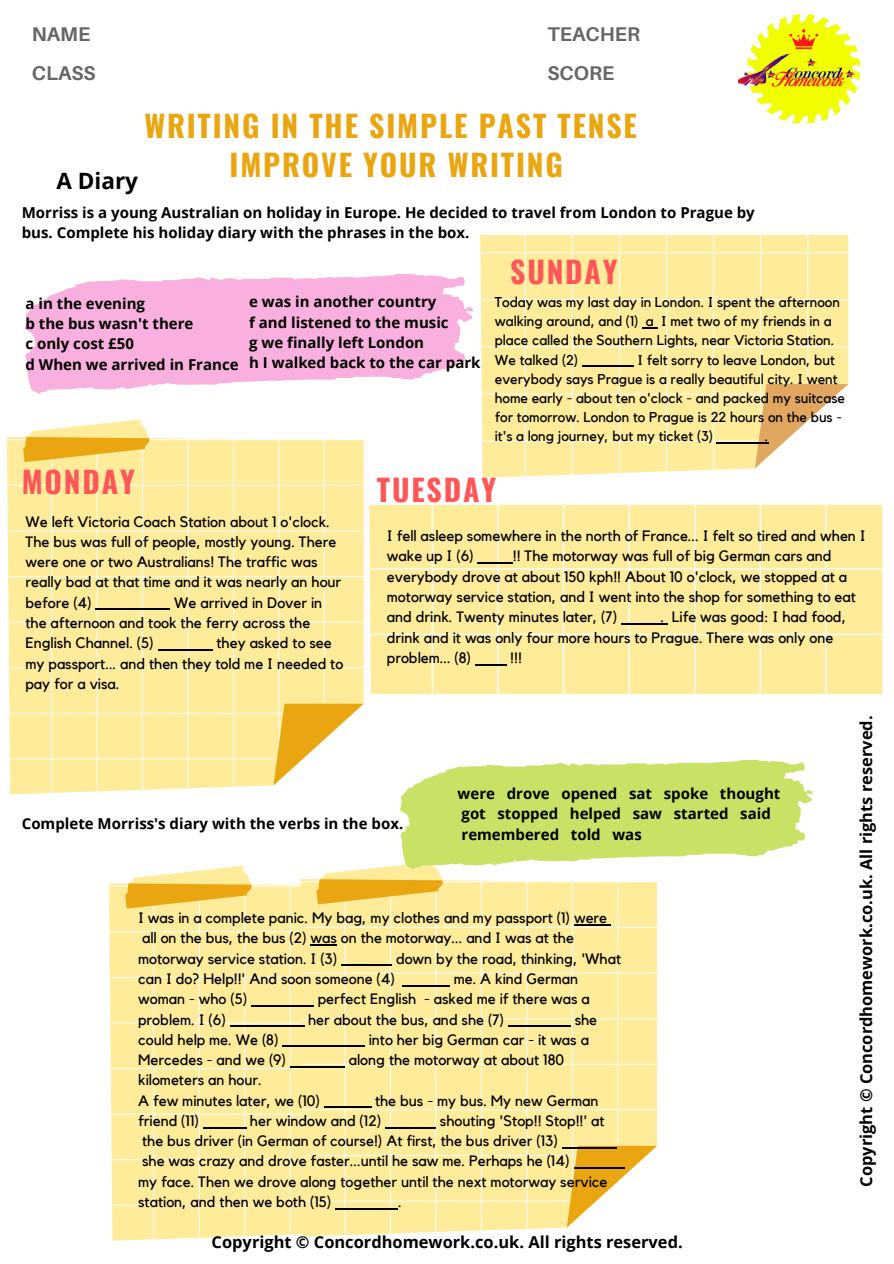
<style>
.page{position:relative;width:894px;height:1264px;background:#fff}
.page>*{position:absolute;margin:0;border:0;box-sizing:border-box;transform-origin:0 0}
.t1{font:700 29.85px "Oswald";letter-spacing:.06em;color:#e9a610}
.t2{font:700 29.85px "Oswald";letter-spacing:.06em;color:#ff5757}
.t3{font:700 22.5px "Open Sans";color:#000}
.t4{font:700 19.8px "Aileron";color:#666}
.t5{font:700 16.35px "Open Sans";color:#000}
.t6{font:15px/20.2px "Kollektif";color:#000}
.t7{font:700 15px/20.2px "Open Sans";color:#000}
.t8{font:14.25px/19.2px "Kollektif";color:#000}
</style>
<div class="page">
<svg style="left:24px;top:274px;width:449px;height:119px;fill:#f9b0de"></svg>
<svg style="left:7px;top:419px;width:142px;height:375px"></svg>
<svg style="left:7px;top:438px;width:267px;height:355px;fill:#ffec9a"></svg>
<svg style="left:23px;top:437px;width:340px;height:348px;background:#fde99a"></svg>
<svg style="left:480px;top:235px;width:276px;height:241px;fill:#ffec9a"></svg>
<svg style="left:496px;top:235px;width:352px;height:233px;background:#fdeaa0"></svg>
<svg style="left:369px;top:505px;width:22px;height:189px;background:#ffeda0"></svg>
<div style="left:391px;top:505px;width:491px;height:189px;background:#ffec9a"></div>
<svg style="left:109px;top:865px;width:142px;height:375px"></svg>
<svg style="left:109px;top:884px;width:207px;height:355px;background:#ffeea9"></svg>
<svg style="left:125px;top:883px;width:175px;height:348px;background:#fde998"></svg>
<svg style="left:300px;top:865px;width:142px;height:371px;fill:#ffec9a"></svg>
<svg style="left:300px;top:880px;width:268px;height:355px;background:#fdeda5"></svg>
<svg style="left:316px;top:879px;width:340px;height:348px;background:#fce99a"></svg>
<svg style="left:399px;top:760px;width:414px;height:109px"></svg>
<img style="left:738px;top:14px;width:123px;height:110px">
<svg style="left:642px;top:327px;width:15px;height:1px"></svg>
<hr style="left:581px;top:365px;width:52px;height:2px;background:#000">
<hr style="left:716px;top:442px;width:48px;height:1px;background:#000">
<hr style="left:96px;top:609px;width:74px;height:1px;background:#000">
<hr style="left:158px;top:649px;width:54px;height:1px;background:#000">
<hr style="left:477px;top:562px;width:36px;height:1px;background:#000">
<hr style="left:621px;top:623px;width:39px;height:1px;background:#000">
<hr style="left:475px;top:664px;width:31px;height:1px;background:#000">
<hr style="left:574px;top:924px;width:33px;height:1px;background:#000">
<svg style="left:310px;top:944px;width:27px;height:1px"></svg>
<hr style="left:341px;top:964px;width:51px;height:1px;background:#000">
<hr style="left:402px;top:985px;width:47px;height:1px;background:#000">
<hr style="left:251px;top:1005px;width:63px;height:1px;background:#000">
<hr style="left:230px;top:1025px;width:74px;height:1px;background:#000">
<hr style="left:508px;top:1025px;width:62px;height:1px;background:#000">
<hr style="left:282px;top:1045px;width:82px;height:2px;background:#000">
<hr style="left:290px;top:1066px;width:55px;height:1px;background:#000">
<hr style="left:324px;top:1106px;width:47px;height:1px;background:#000">
<hr style="left:203px;top:1126px;width:43px;height:2px;background:#000">
<hr style="left:385px;top:1126px;width:51px;height:2px;background:#000">
<hr style="left:561px;top:1147px;width:55px;height:1px;background:#000">
<hr style="left:573px;top:1167px;width:51px;height:1px;background:#000">
<hr style="left:335px;top:1208px;width:63px;height:1px;background:#000">
<p class="t4" style="left:32px;top:21px;width:60px">NAME</p>
<p class="t4" style="left:32px;top:61px;width:65px">CLASS</p>
<p class="t4" style="left:547px;top:21px;width:94px">TEACHER</p>
<p class="t4" style="left:547px;top:61px;width:68px">SCORE</p>
<p class="t1" style="left:144px;top:103px;width:494px">WRITING IN THE SIMPLE PAST TENSE</p>
<p class="t3" style="left:56px;top:165px;width:83px">A Diary</p>
<p class="t1" style="left:229px;top:142px;width:335px">IMPROVE YOUR WRITING</p>
<p class="t7" style="left:22px;top:202px;width:734px">Morriss is a young Australian on holiday in Europe. He decided to travel from London to Prague by bus. Complete his holiday diary with the phrases in the box.</p>
<p class="t7" style="left:25px;top:293px;width:121px">a in the evening</p>
<p class="t7" style="left:25px;top:313px;width:169px">b the bus wasn't there</p>
<p class="t7" style="left:25px;top:333px;width:110px">c only cost £50</p>
<p class="t7" style="left:25px;top:354px;width:214px">d When we arrived in France</p>
<p class="t7" style="left:249px;top:291px;width:189px">e was in another country</p>
<p class="t7" style="left:249px;top:311px;width:201px">f and listened to the music</p>
<p class="t7" style="left:249px;top:332px;width:176px">g we finally left London</p>
<p class="t7" style="left:249px;top:352px;width:233px">h I walked back to the car park</p>
<p class="t2" style="left:510px;top:248px;width:109px">SUNDAY</p>
<p class="t8" style="left:494px;top:293px;width:346px">Today was my last day in London. I spent the afternoon walking around, and (1) a I met two of my friends in a place called the Southern Lights, near Victoria Station.<br>We talked (2)</p>
<p class="t8" style="left:494px;top:350px;width:351px;text-indent:143px">I felt sorry to leave London, but everybody says Prague is a really beautiful city. I went home early - about ten o'clock - and packed my suitcase for tomorrow. London to Prague is 22 hours on the bus - it's a long journey, but my ticket (3)</p>
<p class="t8" style="left:764px;top:427px;width:5px">.</p>
<p class="t2" style="left:22px;top:458px;width:115px">MONDAY</p>
<p class="t2" style="left:377px;top:466px;width:121px">TUESDAY</p>
<p class="t6" style="left:25px;top:512px;width:317px">We left Victoria Coach Station about 1 o'clock.<br>The bus was full of people, mostly young. There were one or two Australians! The traffic was really bad at that time and it was nearly an hour before (4)</p>
<p class="t6" style="left:25px;top:593px;width:298px;text-indent:149px">We arrived in Dover in the afternoon and took the ferry across the<br>English Channel. (5)</p>
<p class="t6" style="left:25px;top:633px;width:319px;text-indent:191px">they asked to see my passport... and then they told me I needed to pay for a visa.</p>
<p class="t6" style="left:387px;top:526px;width:480px">I fell asleep somewhere in the north of France... I felt so tired and when I wake up I (6)</p>
<p class="t6" style="left:387px;top:546px;width:470px;text-indent:126px">!! The motorway was full of big German cars and everybody drove at about 150 kph!! About 10 o'clock, we stopped at a motorway service station, and I went into the shop for something to eat and drink. Twenty minutes later, (7)</p>
<p class="t6" style="left:387px;top:607px;width:460px;text-indent:273px">. Life was good: I had food, drink and it was only four more hours to Prague. There was only one problem... (8)</p>
<p class="t6" style="left:510px;top:648px;width:13px">!!!</p>
<p class="t7" style="left:22px;top:813px;width:383px">Complete Morriss's diary with the verbs in the box.</p>
<p class="t7" style="left:457px;top:783px;width:324px">were drove opened sat spoke thought got stopped helped saw started said remembered told was</p>
<p class="t6" style="left:138px;top:908px;width:470px">I was in a complete panic. My bag, my clothes and my passport (1) were all on the bus, the bus (2) was on the motorway... and I was at the motorway service station. I (3)</p>
<p class="t6" style="left:396px;top:948px;width:226px">down by the road, thinking, 'What</p>
<p class="t6" style="left:138px;top:969px;width:258px">can I do? Help!!' And soon someone (4)</p>
<p class="t6" style="left:453px;top:969px;width:126px">me. A kind German</p>
<p class="t6" style="left:138px;top:989px;width:111px">woman - who (5)</p>
<p class="t6" style="left:318px;top:989px;width:273px">perfect English - asked me if there was a</p>
<p class="t6" style="left:138px;top:1009px;width:89px">problem. I (6)</p>
<p class="t6" style="left:308px;top:1009px;width:197px">her about the bus, and she (7)</p>
<p class="t6" style="left:574px;top:1009px;width:24px">she</p>
<p class="t6" style="left:138px;top:1030px;width:142px">could help me. We (8)</p>
<p class="t6" style="left:368px;top:1030px;width:222px">into her big German car - it was a</p>
<p class="t6" style="left:138px;top:1050px;width:149px">Mercedes - and we (9)</p>
<p class="t6" style="left:349px;top:1050px;width:217px">along the motorway at about 180</p>
<p class="t6" style="left:138px;top:1070px;width:125px">kilometers an hour.</p>
<p class="t6" style="left:138px;top:1090px;width:183px">A few minutes later, we (10)</p>
<p class="t6" style="left:375px;top:1090px;width:225px">the bus - my bus. My new German</p>
<p class="t6" style="left:138px;top:1111px;width:62px">friend (11)</p>
<p class="t6" style="left:250px;top:1111px;width:133px">her window and (12)</p>
<p class="t6" style="left:138px;top:1111px;width:470px;text-indent:302px">shouting 'Stop!! Stop!!' at the bus driver (in German of course!) At first, the bus driver (13)<br>she was crazy and drove faster...until he saw me. Perhaps he (14)<br>my face. Then we drove along together until the next motorway service station, and then we both (15)</p>
<p class="t6" style="left:398px;top:1192px;width:5px">.</p>
<p class="t5" style="left:211px;top:1230px;width:472px">Copyright © Concordhomework.co.uk. All rights reserved.</p>
<p class="t5" style="left:854px;top:1186px;width:472px;rotate:-90deg">Copyright © Concordhomework.co.uk. All rights reserved.</p>
</div>
